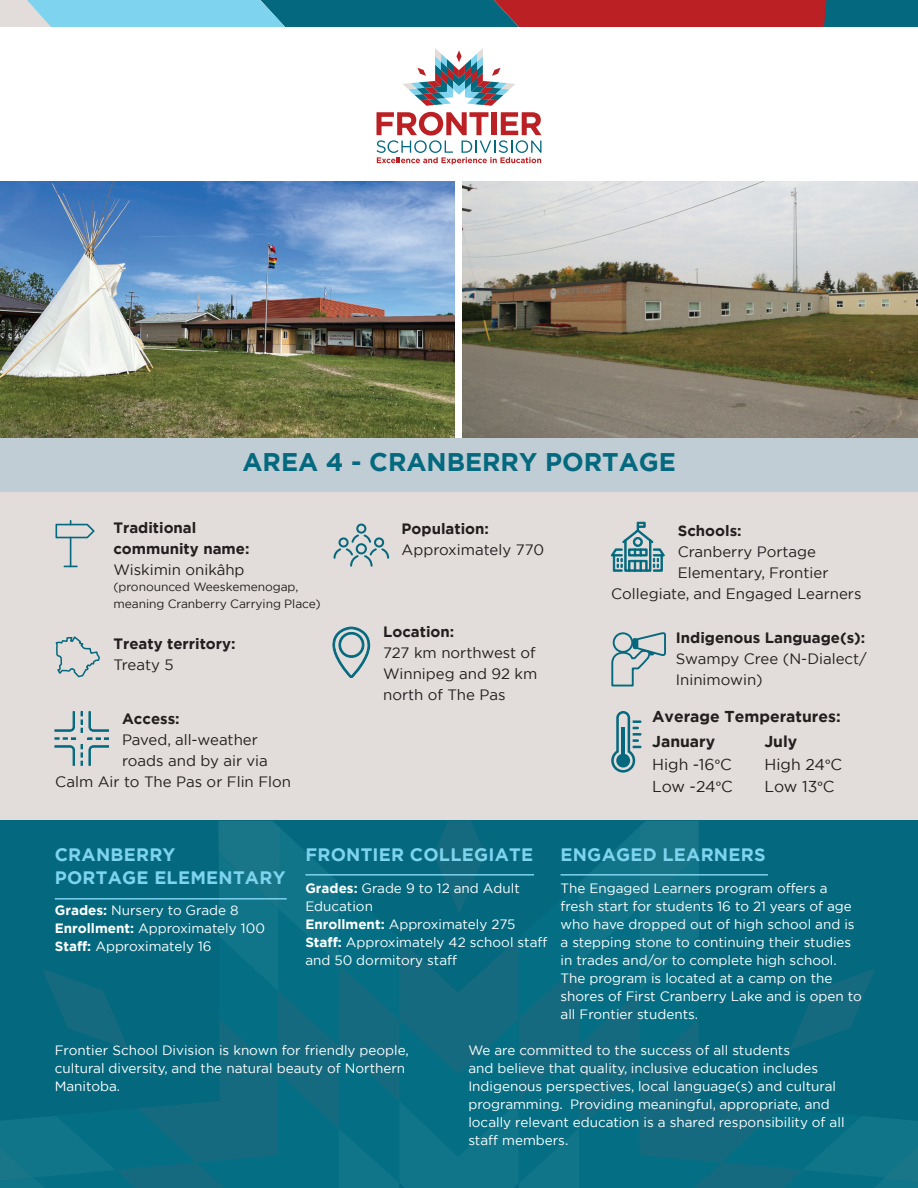
<style>
.page{position:relative;width:918px;height:1188px;background:#fff}
.page>*{position:absolute;margin:0;border:0;box-sizing:border-box;transform-origin:0 0}
.t1{font:700 25.5px "Gotham";color:#04697e}
.t2{font:700 18px/22.5px "Gotham";letter-spacing:.015em;color:#7ed3ef}
.Bullets{font:15.75px/22.5px "Gotham";color:#231f20}
.Bullets-2{font:700 15.75px "Gotham";color:#231f20}
.Bullets-3{font:15px/21px "Gotham";color:#231f20}
.Bullets-4{font:700 15px/21px "Gotham";color:#231f20}
.t3{font:13.5px/18px "Gotham";color:#fff}
.Bullets-5{font:12px/16.5px "Gotham";letter-spacing:-.005em;color:#231f20}
.s1{font-weight:400}
.s2{font-weight:700}
.s3{font-family:"Minion Pro"}
</style>
<div class="page">
<div style="left:0;top:438px;width:918px;height:458px;background:#e2ddda"></div>
<div style="left:0;top:438px;width:918px;height:54px;background:#c1cdd5"></div>
<svg style="left:0;top:821px;width:918px;height:367px;background:#096c81"></svg>
<svg style="left:403px;top:48px;width:112px;height:58px"></svg>
<svg style="left:377px;top:112px;width:164px;height:52px"></svg>
<svg style="left:0;top:0;width:918px;height:27px;background:#6c6f7f"></svg>
<svg style="left:611px;top:522px;width:54px;height:50px"></svg>
<div style="left:356px;top:524px;width:10px;height:10px;border:2px solid #04697e;border-radius:50%"></div>
<svg style="left:333px;top:533px;width:57px;height:34px"></svg>
<div style="left:339px;top:537px;width:10px;height:11px;border:2px solid #04697e;border-radius:50%"></div>
<svg style="left:81px;top:745px;width:2px;height:20px"></svg>
<svg style="left:89px;top:745px;width:20px;height:21px"></svg>
<svg style="left:55px;top:745px;width:20px;height:21px"></svg>
<svg style="left:55px;top:711px;width:54px;height:28px"></svg>
<hr style="left:70px;top:537px;width:1px;height:30px;background:#04697e">
<svg style="left:56px;top:520px;width:39px;height:18px"></svg>
<svg style="left:64px;top:566px;width:14px;height:1px"></svg>
<svg style="left:55px;top:636px;width:45px;height:42px"></svg>
<svg style="left:611px;top:711px;width:30px;height:62px"></svg>
<hr style="left:55px;top:898px;width:232px;height:2px;background:#7ed3ef">
<img style="left:0;top:181px;width:455px;height:257px">
<img style="left:462px;top:181px;width:456px;height:257px">
<svg style="left:611px;top:632px;width:55px;height:55px"></svg>
<svg style="left:332px;top:627px;width:38px;height:51px"></svg>
<hr style="left:305px;top:874px;width:229px;height:2px;background:#7ed3ef">
<hr style="left:561px;top:874px;width:207px;height:2px;background:#7ed3ef">
<p class="t1" style="left:242px;top:448px;width:435px">AREA 4 - CRANBERRY PORTAGE</p>
<p class="Bullets-4" style="left:113px;top:517px;width:138px">Traditional community name:<br><span class="s1">Wiskimin onikâhp</span></p>
<p class="Bullets-5" style="left:113px;top:579px;width:209px">(pronounced Weeskemenogap, meaning Cranberry Carrying Place)</p>
<p class="Bullets-4" style="left:113px;top:633px;width:124px">Treaty territory:<br><span class="s1">Treaty 5</span></p>
<p class="Bullets-4" style="left:122px;top:707px;width:59px">Access:</p>
<p class="Bullets-3" style="left:122px;top:728px;width:137px">Paved, all-weather</p>
<p class="Bullets-3" style="left:122px;top:749px;width:147px">roads and by air via</p>
<p class="Bullets-3" style="left:55px;top:770px;width:237px">Calm Air to The Pas or Flin Flon</p>
<p class="Bullets-3" style="left:402px;top:518px;width:144px"><span class="s2">Population:<br></span>Approximately 770</p>
<p class="Bullets-3" style="left:383px;top:621px;width:156px"><span class="s2">Location:<br></span>727 km northwest of<br>Winnipeg and 92 km north of The Pas</p>
<p class="Bullets-4" style="left:678px;top:520px;width:65px">Schools:</p>
<p class="Bullets-3" style="left:678px;top:541px;width:140px">Cranberry Portage</p>
<p class="Bullets-3" style="left:678px;top:562px;width:152px">Elementary, Frontier</p>
<p class="Bullets-3" style="left:611px;top:583px;width:252px">Collegiate, and Engaged Learners</p>
<p class="Bullets-3" style="left:676px;top:627px;width:192px;text-align:justify"><span class="s2">Indigenous Language(s):<br></span>Swampy Cree (N-Dialect/ Ininimowin)</p>
<p class="Bullets-2" style="left:652px;top:708px;width:190px">Average Temperatures:</p>
<p class="Bullets" style="left:764px;top:730px;width:79px"><span class="s2">July<br></span>High 24<span class="s3">°</span>C<br>Low 13<span class="s3">°</span>C</p>
<p class="Bullets" style="left:652px;top:730px;width:82px"><span class="s2">January<br></span>High -16<span class="s3">°</span>C<br>Low -24<span class="s3">°</span>C</p>
<p class="t2" style="left:55px;top:843px;width:232px">CRANBERRY<br>PORTAGE ELEMENTARY</p>
<p class="t3" style="left:55px;top:901px;width:185px"><span class="s2">Grades:</span> Nursery to Grade 8</p>
<p class="t3" style="left:55px;top:919px;width:212px"><span class="s2">Enrollment:</span> Approximately 100</p>
<p class="t3" style="left:55px;top:937px;width:158px"><span class="s2">Staff:</span> Approximately 16</p>
<p class="t2" style="left:305px;top:843px;width:229px">FRONTIER COLLEGIATE</p>
<p class="t3" style="left:305px;top:879px;width:216px"><span class="s2">Grades:</span> Grade 9 to 12 and Adult<br>Education</p>
<p class="t3" style="left:305px;top:915px;width:211px"><span class="s2">Enrollment:</span> Approximately 275</p>
<p class="t3" style="left:305px;top:933px;width:244px"><span class="s2">Staff:</span> Approximately 42 school staff and 50 dormitory staff</p>
<p class="t2" style="left:561px;top:843px;width:207px">ENGAGED LEARNERS</p>
<p class="t3" style="left:561px;top:879px;width:303px">The Engaged Learners program offers a fresh start for students 16 to 21 years of age who have dropped out of high school and is a stepping stone to continuing their studies in trades and/or to complete high school.<br>The program is located at a camp on the shores of First Cranberry Lake and is open to all Frontier students.</p>
<p class="t3" style="left:55px;top:1041px;width:356px">Frontier School Division is known for friendly people, cultural diversity, and the natural beauty of Northern<br>Manitoba.</p>
<p class="t3" style="left:468px;top:1041px;width:378px">We are committed to the success of all students<br>and believe that quality, inclusive education includes Indigenous perspectives, local language(s) and cultural programming. Providing meaningful, appropriate, and locally relevant education is a shared responsibility of all staff members.</p>
</div>
